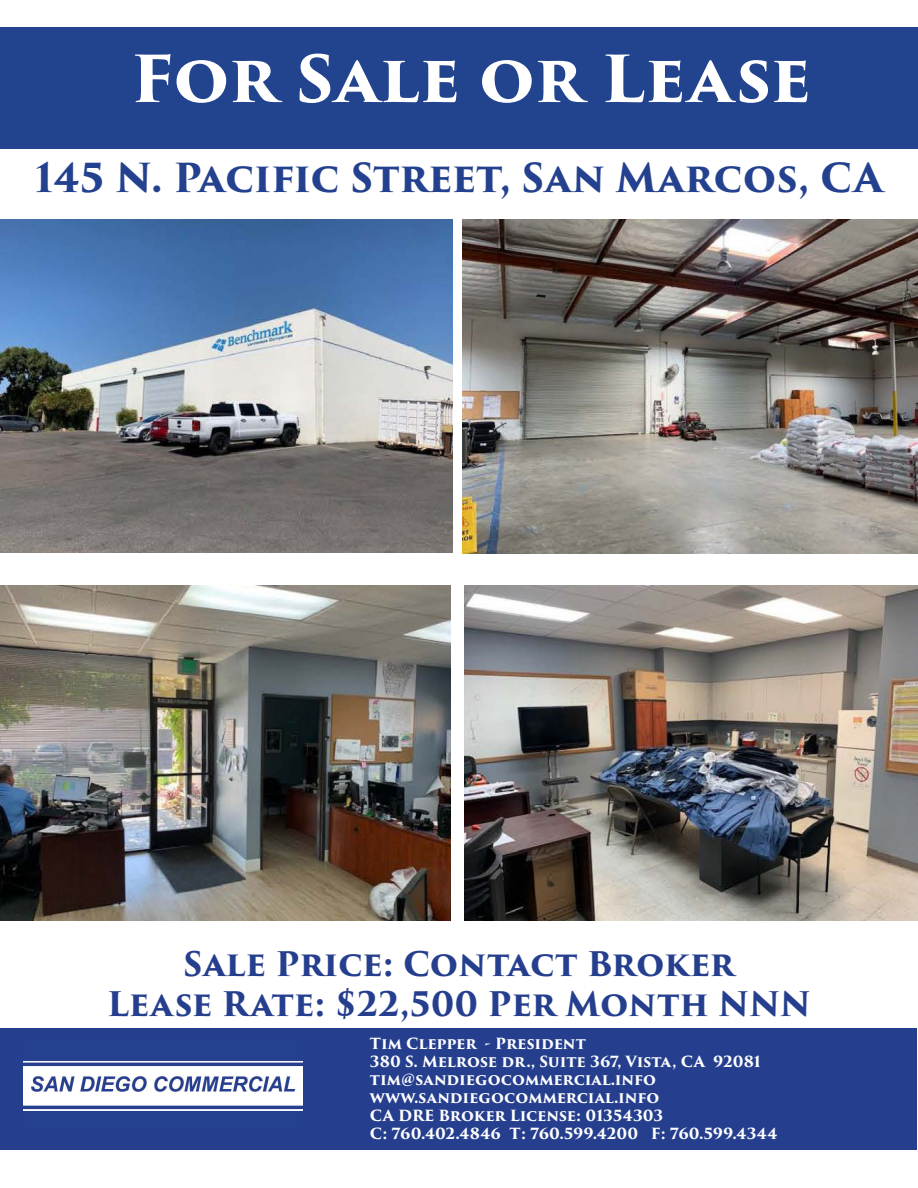
<style>
.page{position:relative;width:918px;height:1188px;background:#fff}
.page>*{position:absolute;margin:0;border:0;box-sizing:border-box;transform-origin:0 0}
.t1{font:700 63px "Trajan Pro 3";letter-spacing:-.005em;color:#fff;scale:1.04 1}
.t2{font:700 39px "Trajan Pro 3";color:#24418f}
.t3{font:700 33px/39.6px "Trajan Pro 3";color:#253f8e;text-align:center}
.t4{font:700 15px/18px "Trajan Pro 3";color:#fff}
</style>
<div class="page">
<div style="left:0;top:28px;width:918px;height:121px;background:#22438e"></div>
<div style="left:0;top:1028px;width:917px;height:122px;background:#253f8e"></div>
<img style="left:24px;top:1061px;width:279px;height:50px">
<img style="left:464px;top:586px;width:454px;height:334px">
<img style="left:1px;top:586px;width:450px;height:334px">
<img style="left:463px;top:219px;width:455px;height:335px">
<img style="left:0;top:219px;width:452px;height:334px">
<h1 class="t1" style="left:131px;top:32px;width:656px">For Sale or Lease</h1>
<h2 class="t2" style="left:35px;top:149px;width:849px">145 N. Pacific Street, San Marcos, CA</h2>
<h3 class="t3" style="left:107px;top:945px;width:705px">Sale Price: Contact Broker<br>Lease Rate: $22,500 Per Month NNN</h3>
<p class="t4" style="left:370px;top:1034px;width:409px">Tim Clepper - President<br>380 S. Melrose dr., Suite 367, Vista, CA 92081 tim@sandiegocommercial.info www.sandiegocommercial.info<br>CA DRE Broker License: 01354303<br>C: 760.402.4846 T: 760.599.4200 F: 760.599.4344</p>
</div>
